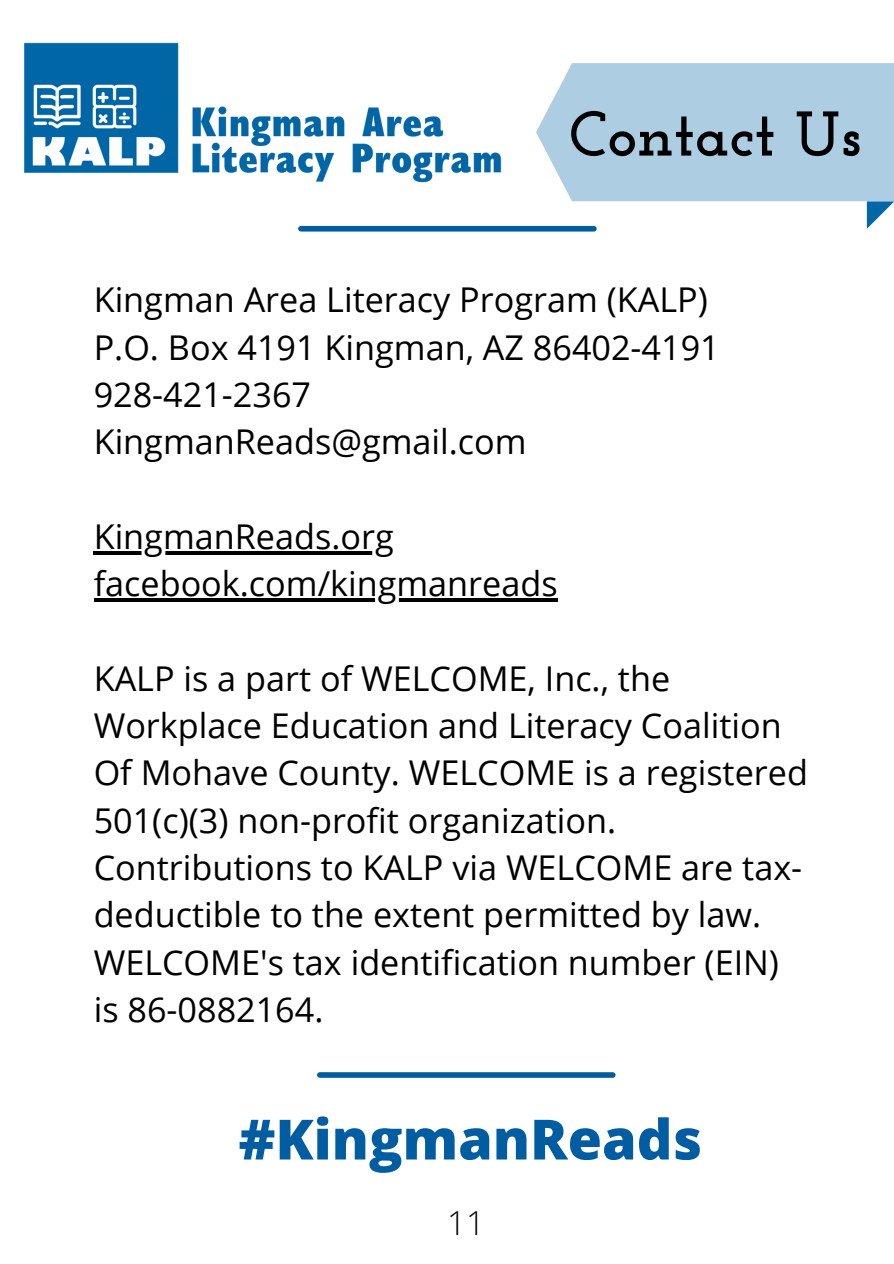
<style>
.page{position:relative;width:894px;height:1264px;background:#fff}
.page>*{position:absolute;margin:0;border:0;box-sizing:border-box;transform-origin:0 0}
.t1{font:700 63px "Josefin Slab";color:#000}
.t2{font:800 55.5px "Open Sans";color:#005da1}
.t3{font:34.2px/47.2px "Open Sans";color:#000}
.t4{font:300 33px "Open Sans";color:#000}
</style>
<div class="page">
<hr style="left:94px;top:551px;width:299px;height:3px;background:#000">
<hr style="left:94px;top:598px;width:463px;height:4px;background:#000">
<img style="left:24px;top:42px;width:508px;height:190px">
<svg style="left:866px;top:201px;width:27px;height:28px"></svg>
<div style="left:536px;top:63px;width:357px;height:138px;background:#adcee2"></div>
<div style="left:301px;top:226px;width:292px;height:5px;background:#005da1"></div>
<div style="left:320px;top:1072px;width:292px;height:5px;background:#005da1"></div>
<p class="t1" style="left:568px;top:108px;width:294px">Contact Us</p>
<p class="t3" style="left:94px;top:275px;width:615px">Kingman Area Literacy Program (KALP)</p>
<p class="t3" style="left:94px;top:323px;width:627px">P.O. Box 4191 Kingman, AZ 86402-4191</p>
<p class="t3" style="left:94px;top:370px;width:219px">928-421-2367</p>
<p class="t3" style="left:94px;top:417px;width:434px">KingmanReads@gmail.com</p>
<p class="t3" style="left:94px;top:512px;width:301px">KingmanReads.org</p>
<p class="t3" style="left:94px;top:559px;width:465px">facebook.com/kingmanreads</p>
<p class="t3" style="left:94px;top:654px;width:715px">KALP is a part of WELCOME, Inc., the Workplace Education and Literacy Coalition Of Mohave County. WELCOME is a registered 501(c)(3) non-profit organization.<br>Contributions to KALP via WELCOME are tax&shy;deductible to the extent permitted by law.<br>WELCOME's tax identification number (EIN) is 86-0882164.</p>
<p class="t2" style="left:238px;top:1100px;width:465px">#KingmanReads</p>
<p class="t4" style="left:447px;top:1199px;width:39px">11</p>
</div>
